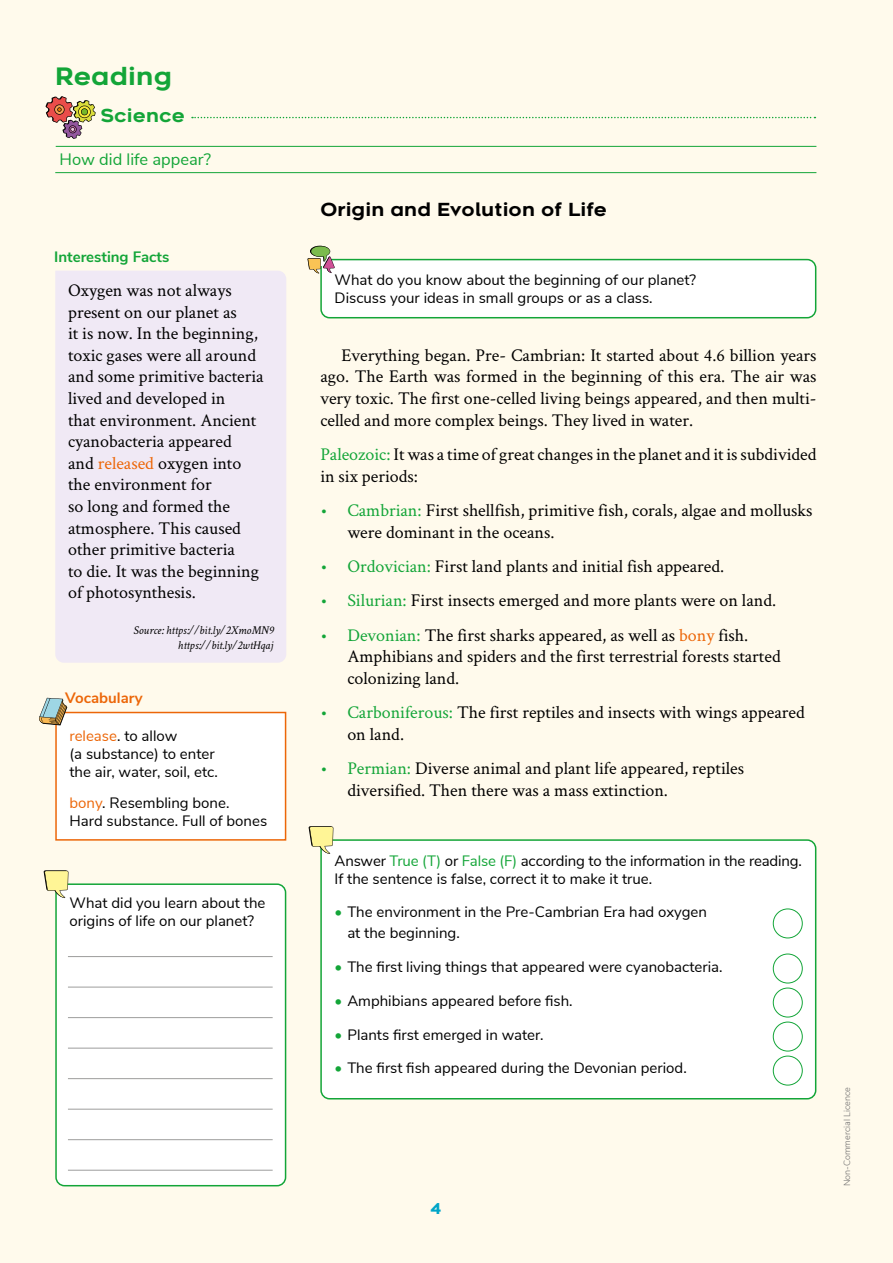
<style>
.page{position:relative;width:893px;height:1263px;background:#fffaec}
.page>*{position:absolute;margin:0;border:0;box-sizing:border-box;transform-origin:0 0}
.t1{font:24px "Metrosant";color:#13a538}
.t2{font:18px/21.6px "Crimson Text";color:#000}
.t3{font:18px "Metrosant";color:#000}
.t4{font:18px "Metrosant";color:#13a538}
.t5{font:16.5px "Nunito Sans";color:#13a538}
.t6{font:15px/18px "Nunito Sans";color:#000}
.t7{font:700 15px "Nunito Sans";color:#13a538}
.t8{font:700 15px "Nunito Sans";color:#ec6608}
.t9{font:15px "Metrosant";color:#00a5c8}
.t10{font:italic 12px/14.4px "Crimson Text";color:#000;text-align:right}
.t11{font:300 9px "Nunito Sans";color:#706f6f}
.s1{color:#ec6608}
.s2{color:#13a538}
</style>
<div class="page">
<svg style="left:192px;top:117px;width:623px;height:1px"></svg>
<svg style="left:45px;top:96px;width:51px;height:43px"></svg>
<hr style="left:56px;top:146px;width:760px;height:1px;background:#13a538">
<hr style="left:55px;top:172px;width:761px;height:1px;background:#13a538">
<div style="left:321px;top:840px;width:495px;height:259px;background:#fff;border-radius:9px"></div>
<div style="left:320px;top:839px;width:496px;height:260px;border:2px solid #13a538;border-radius:9px"></div>
<svg style="left:309px;top:826px;width:24px;height:28px"></svg>
<div style="left:773px;top:908px;width:30px;height:30px;border:1px solid #13a538;border-radius:50%"></div>
<div style="left:773px;top:954px;width:30px;height:29px;border:1px solid #13a538;border-radius:50%"></div>
<div style="left:773px;top:988px;width:30px;height:29px;border:1px solid #13a538;border-radius:50%"></div>
<div style="left:773px;top:1022px;width:30px;height:29px;border:1px solid #13a538;border-radius:50%"></div>
<div style="left:773px;top:1056px;width:30px;height:29px;border:1px solid #13a538;border-radius:50%"></div>
<div style="left:55px;top:271px;width:231px;height:392px;background:#f0e9f5"></div>
<div style="left:56px;top:712px;width:230px;height:128px;background:#fff"></div>
<div style="left:55px;top:712px;width:231px;height:129px;border:2px solid #ec6608"></div>
<svg style="left:39px;top:698px;width:28px;height:27px"></svg>
<div style="left:56px;top:884px;width:230px;height:302px;background:#fff;border-radius:9px"></div>
<div style="left:55px;top:883px;width:231px;height:303px;border:2px solid #13a538;border-radius:9px"></div>
<svg style="left:44px;top:870px;width:24px;height:28px"></svg>
<hr style="left:68px;top:956px;width:205px;height:1px;background:#9d9d9c">
<hr style="left:68px;top:987px;width:205px;height:1px;background:#9d9d9c">
<hr style="left:68px;top:1017px;width:205px;height:1px;background:#9d9d9c">
<hr style="left:68px;top:1048px;width:205px;height:1px;background:#9d9d9c">
<hr style="left:68px;top:1109px;width:205px;height:1px;background:#9d9d9c">
<hr style="left:68px;top:1078px;width:205px;height:1px;background:#9d9d9c">
<hr style="left:68px;top:1139px;width:205px;height:1px;background:#9d9d9c">
<hr style="left:68px;top:1170px;width:205px;height:1px;background:#9d9d9c">
<div style="left:321px;top:260px;width:495px;height:58px;background:#fff;border-radius:9px"></div>
<div style="left:320px;top:259px;width:496px;height:59px;border:2px solid #13a538;border-radius:9px"></div>
<svg style="left:307px;top:246px;width:28px;height:27px"></svg>
<h1 class="t1" style="left:55px;top:61px;width:118px">Reading</h1>
<p class="t4" style="left:101px;top:104px;width:86px">Science</p>
<p class="t5" style="left:60px;top:147px;width:153px">How did life appear?</p>
<p class="t7" style="left:54px;top:245px;width:117px">Interesting Facts</p>
<p class="t2" style="left:68px;top:279px;width:197px">Oxygen was not always present on our planet as<br>it is now. In the beginning, toxic gases were all around and some primitive bacteria lived and developed in<br>that environment. Ancient cyanobacteria appeared<br>and <span class="s1">released</span> oxygen into the environment for<br>so long and formed the atmosphere. This caused other primitive bacteria<br>to die. It was the beginning of photosynthesis.</p>
<p class="t10" style="left:134px;top:623px;width:141px">Source: https://bit.ly/2XmoMN9 https://bit.ly/2wtHqaj</p>
<p class="t8" style="left:65px;top:687px;width:79px">Vocabulary</p>
<p class="t6" style="left:70px;top:726px;width:150px"><span class="s1">release</span>. to allow<br>(a substance) to enter the air, water, soil, etc.</p>
<p class="t6" style="left:70px;top:792px;width:199px"><span class="s1">bony</span>. Resembling bone.<br>Hard substance. Full of bones</p>
<p class="t6" style="left:70px;top:893px;width:197px">What did you learn about the origins of life on our planet?</p>
<p class="t3" style="left:320px;top:198px;width:288px">Origin and Evolution of Life</p>
<p class="t6" style="left:335px;top:270px;width:363px">What do you know about the beginning of our planet?<br>Discuss your ideas in small groups or as a class.</p>
<p class="t2" style="left:320px;top:344px;width:498px;text-align:justify;text-indent:21px">Everything began. Pre- Cambrian: It started about 4.6 billion years ago. The Earth was formed in the beginning of this era. The air was very toxic. The first one-celled living beings appeared, and then multi&shy;celled and more complex beings. They lived in water.</p>
<p class="t2" style="left:320px;top:443px;width:498px"><span class="s2">Paleozoic:</span> It was a time of great changes in the planet and it is subdivided in six periods:</p>
<p class="t2" style="left:347px;top:499px;width:467px;text-indent:-27px"><span class="s2">• Cambrian:</span> First shellfish, primitive fish, corals, algae and mollusks were dominant in the oceans.</p>
<p class="t2" style="left:320px;top:555px;width:405px"><span class="s2">• Ordovician:</span> First land plants and initial fish appeared.</p>
<p class="t2" style="left:320px;top:589px;width:457px"><span class="s2">• Silurian:</span> First insects emerged and more plants were on land.</p>
<p class="t2" style="left:347px;top:623px;width:435px;text-indent:-27px"><span class="s2">• Devonian:</span> The first sharks appeared, as well as <span class="s1">bony</span> fish.<br>Amphibians and spiders and the first terrestrial forests started colonizing land.</p>
<p class="t2" style="left:347px;top:701px;width:459px;text-indent:-27px"><span class="s2">• Carboniferous:</span> The first reptiles and insects with wings appeared on land.</p>
<p class="t2" style="left:347px;top:757px;width:398px;text-indent:-27px"><span class="s2">• Permian:</span> Diverse animal and plant life appeared, reptiles diversified. Then there was a mass extinction.</p>
<p class="t6" style="left:335px;top:850px;width:469px">Answer <span class="s2">True (T)</span> or <span class="s2">False (F)</span> according to the information in the reading.<br>If the sentence is false, correct it to make it true.</p>
<p class="t6" style="left:347px;top:901px;width:361px;line-height:21px;text-indent:-13px"><span class="s2">•</span> The environment in the Pre-Cambrian Era had oxygen at the beginning.</p>
<p class="t6" style="left:335px;top:957px;width:389px"><span class="s2">•</span> The first living things that appeared were cyanobacteria.</p>
<p class="t6" style="left:335px;top:991px;width:240px"><span class="s2">•</span> Amphibians appeared before fish.</p>
<p class="t6" style="left:335px;top:1024px;width:211px"><span class="s2">•</span> Plants first emerged in water.</p>
<p class="t6" style="left:335px;top:1058px;width:354px"><span class="s2">•</span> The first fish appeared during the Devonian period.</p>
<p class="t9" style="left:430px;top:1199px;width:13px">4</p>
<p class="t11" style="left:840px;top:1186px;width:101px;rotate:-90deg">Non-Commercial Licence</p>
</div>
